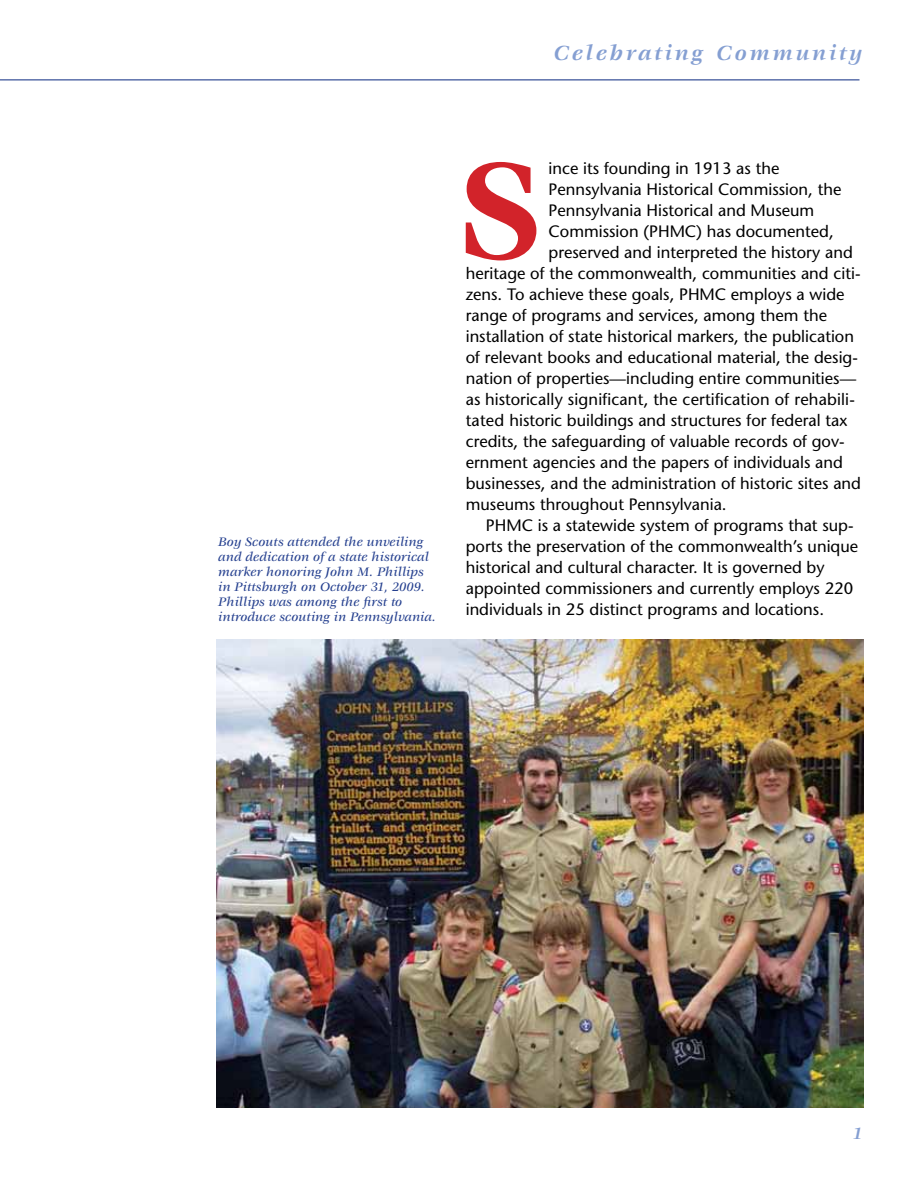
<style>
.page{position:relative;width:918px;height:1188px;background:#fff}
.page>*{position:absolute;margin:0;border:0;box-sizing:border-box;transform-origin:0 0}
.t1{font:700 150.75px "Veljovic";color:#d2232a}
.t2{font:italic 700 22.5px "Veljovic";letter-spacing:.13em;color:#859fd2}
.t3{font:italic 700 18px "Veljovic";color:#859fd2}
.t4{font:16.5px "Stone Sans";color:#000}
.t5{font:italic 500 13.5px/15px "Veljovic";color:#25408f}
</style>
<div class="page">
<img style="left:216px;top:639px;width:648px;height:468px">
<hr style="left:0;top:79px;width:860px;height:1px;background:#25408f">
<h2 class="t2" style="left:554px;top:41px;width:310px">Celebrating Community</h2>
<p class="t5" style="left:218px;top:535px;width:219px">Boy Scouts attended the unveiling and dedication of a state historical marker honoring John M. Phillips in Pittsburgh on October 31, 2009.<br>Phillips was among the first to introduce scouting in Pennsylvania.</p>
<h1 class="t1" style="left:459px;top:129px;width:82px">S</h1>
<p class="t4" style="left:549px;top:159px;width:232px">ince its founding in 1913 as the</p>
<p class="t4" style="left:549px;top:180px;width:294px">Pennsylvania Historical Commission, the</p>
<p class="t4" style="left:549px;top:201px;width:267px">Pennsylvania Historical and Museum</p>
<p class="t4" style="left:549px;top:222px;width:287px">Commission (PHMC) has documented,</p>
<p class="t4" style="left:549px;top:243px;width:306px">preserved and interpreted the history and</p>
<p class="t4" style="left:466px;top:264px;width:396px">heritage of the commonwealth, communities and citi-</p>
<p class="t4" style="left:466px;top:285px;width:380px">zens. To achieve these goals, PHMC employs a wide</p>
<p class="t4" style="left:466px;top:306px;width:363px">range of programs and services, among them the</p>
<p class="t4" style="left:466px;top:327px;width:390px">installation of state historical markers, the publication</p>
<p class="t4" style="left:466px;top:348px;width:394px">of relevant books and educational material, the desig-</p>
<p class="t4" style="left:466px;top:369px;width:392px">nation of properties—including entire communities—</p>
<p class="t4" style="left:466px;top:390px;width:391px">as historically significant, the certification of rehabili-</p>
<p class="t4" style="left:466px;top:411px;width:384px">tated historic buildings and structures for federal tax</p>
<p class="t4" style="left:466px;top:432px;width:380px">credits, the safeguarding of valuable records of gov-</p>
<p class="t4" style="left:466px;top:453px;width:379px">ernment agencies and the papers of individuals and</p>
<p class="t4" style="left:466px;top:474px;width:397px">businesses, and the administration of historic sites and</p>
<p class="t4" style="left:466px;top:495px;width:262px">museums throughout Pennsylvania.</p>
<p class="t4" style="left:486px;top:516px;width:369px">PHMC is a statewide system of programs that sup-</p>
<p class="t4" style="left:466px;top:537px;width:394px">ports the preservation of the commonwealth’s unique</p>
<p class="t4" style="left:466px;top:558px;width:360px">historical and cultural character. It is governed by</p>
<p class="t4" style="left:466px;top:579px;width:389px">appointed commissioners and currently employs 220</p>
<p class="t4" style="left:466px;top:600px;width:360px">individuals in 25 distinct programs and locations.</p>
<p class="t3" style="left:853px;top:1123px;width:11px">1</p>
</div>
